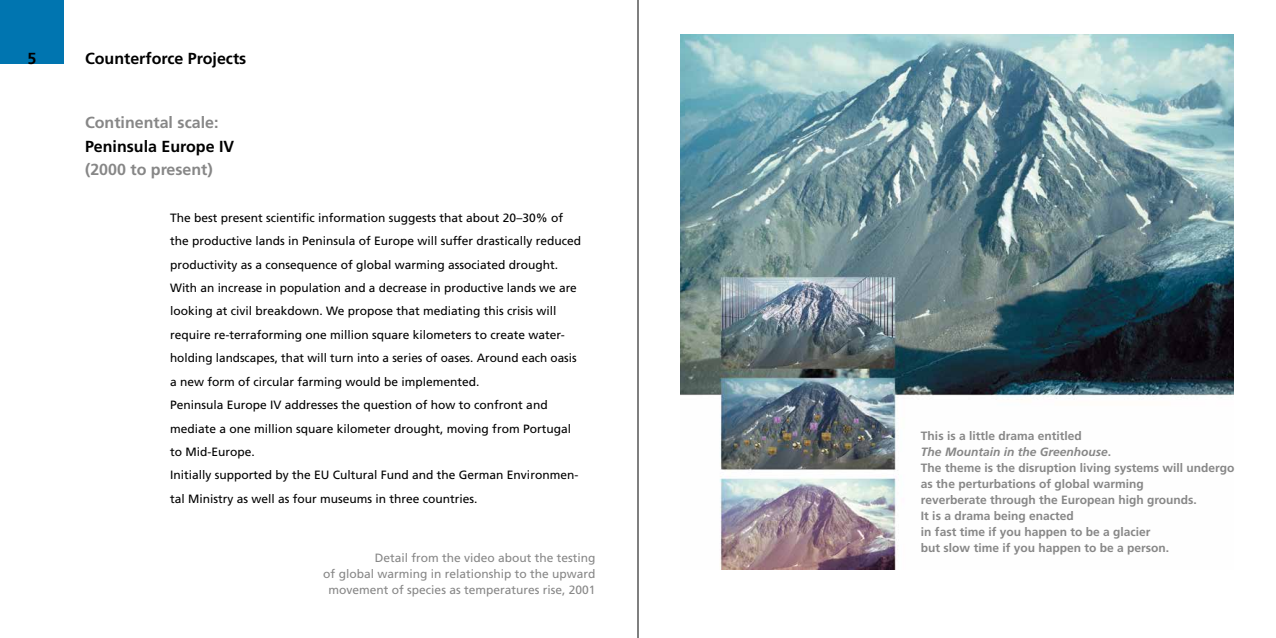
<style>
.page{position:relative;width:1276px;height:638px;background:#fff}
.page>*{position:absolute;margin:0;border:0;box-sizing:border-box;transform-origin:0 0}
.t1{font:700 16px "Frutiger";color:#000}
.t2{font:700 16px "Frutiger";color:#878787}
.t3{font:12px/23.4px "Frutiger";color:#000}
.t4{font:700 12px/16px "Frutiger";color:#878787}
.t5{font:12px/16px "Frutiger";color:#878787;text-align:right}
.s1{font-style:italic}
</style>
<div class="page">
<hr style="left:638px;top:0;width:1px;height:638px;background:#000">
<img style="left:680px;top:34px;width:553px;height:535px">
<div style="left:0;top:0;width:64px;height:64px;background:#0075b0"></div>
<h1 class="t1" style="left:27px;top:49px;width:10px">5</h1>
<h1 class="t1" style="left:85px;top:49px;width:163px">Counterforce Projects</h1>
<h1 class="t2" style="left:85px;top:113px;width:135px">Continental scale:</h1>
<h1 class="t1" style="left:85px;top:137px;width:151px">Peninsula Europe IV</h1>
<h1 class="t2" style="left:85px;top:160px;width:129px">(2000 to present)</h1>
<p class="t3" style="left:170px;top:206px;width:412px">The best present scientific information suggests that about 20–30% of the productive lands in Peninsula of Europe will suffer drastically reduced productivity as a consequence of global warming associated drought.<br>With an increase in population and a decrease in productive lands we are looking at civil breakdown. We propose that mediating this crisis will require re-terraforming one million square kilometers to create water&shy;holding landscapes, that will turn into a series of oases. Around each oasis a new form of circular farming would be implemented.<br>Peninsula Europe IV addresses the question of how to confront and mediate a one million square kilometer drought, moving from Portugal to Mid-Europe.<br>Initially supported by the EU Cultural Fund and the German Environmen&shy;tal Ministry as well as four museums in three countries.</p>
<p class="t5" style="left:323px;top:550px;width:274px">Detail from the video about the testing<br>of global warming in relationship to the upward movement of species as temperatures rise, 2001</p>
<p class="t4" style="left:921px;top:428px;width:315px">This is a little drama entitled<br><span class="s1">The Mountain in the Greenhouse</span>.<br>The theme is the disruption living systems will undergo as the perturbations of global warming<br>reverberate through the European high grounds.<br>It is a drama being enacted<br>in fast time if you happen to be a glacier<br>but slow time if you happen to be a person.</p>
</div>
